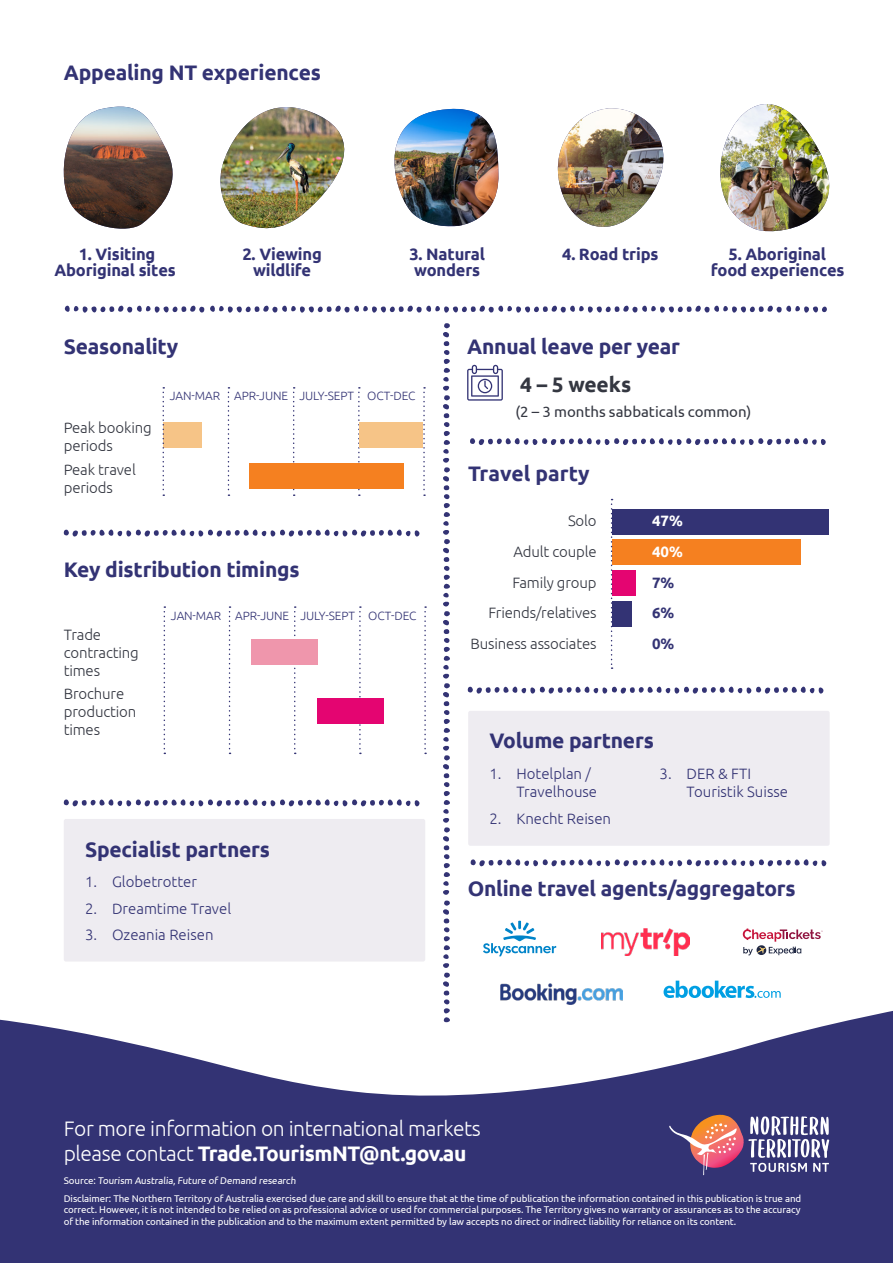
<style>
.page{position:relative;width:893px;height:1263px;background:#fff}
.page>*{position:absolute;margin:0;border:0;box-sizing:border-box;transform-origin:0 0}
.t1{font:700 21px "Ubuntu";letter-spacing:-.01em;color:#333374}
.t2{font:300 21px/25.2px "Ubuntu";letter-spacing:-.02em;color:#fff}
.t3{font:700 21px "Ubuntu";letter-spacing:-.01em;color:#343741}
.t4{font:700 16.5px/16.5px "Ubuntu";letter-spacing:-.01em;color:#333374;text-align:center}
.t5{font:300 15px/18px "Ubuntu";letter-spacing:-.01em;color:#343741}
.t6{font:300 15px/18px "Ubuntu";color:#333374}
.t7{font:15px "Ubuntu";color:#343741}
.t8{font:700 15px/30.8px "Ubuntu";color:#fff}
.t9{font:700 15px/30.8px "Ubuntu";color:#333374;text-align:justify}
.t10{font:300 12px "Ubuntu";letter-spacing:-.01em;color:#333374}
.t11{font:9.75px/11.7px "Ubuntu";letter-spacing:-.01em;color:#fff;text-align:justify}
.s1{font-weight:700}
</style>
<div class="page">
<svg style="left:0;top:928px;width:893px;height:335px;fill:#333374"></svg>
<svg style="left:669px;top:1115px;width:160px;height:60px"></svg>
<img style="left:394px;top:109px;width:105px;height:117px">
<img style="left:220px;top:107px;width:125px;height:122px">
<img style="left:64px;top:107px;width:109px;height:122px">
<img style="left:557px;top:108px;width:218px;height:124px">
<img style="left:719px;top:104px;width:111px;height:127px">
<svg style="left:468px;top:687px;width:355px;height:6px"></svg>
<svg style="left:443px;top:323px;width:7px;height:701px"></svg>
<div style="left:612px;top:601px;width:19px;height:26px;background:#333374"></div>
<div style="left:612px;top:571px;width:23px;height:25px;background:#e40571"></div>
<div style="left:612px;top:540px;width:189px;height:25px;background:#f58020"></div>
<div style="left:612px;top:509px;width:217px;height:25px;background:#333374"></div>
<svg style="left:611px;top:499px;width:2px;height:170px"></svg>
<svg style="left:65px;top:306px;width:139px;height:7px"></svg>
<svg style="left:210px;top:306px;width:617px;height:7px"></svg>
<div style="left:468px;top:711px;width:362px;height:135px;background:#eeecf1;border-radius:2px"></div>
<div style="left:64px;top:819px;width:361px;height:142px;background:#eeecf1;border-radius:2px"></div>
<svg style="left:471px;top:859px;width:355px;height:7px"></svg>
<img style="left:500px;top:983px;width:123px;height:21px">
<svg style="left:664px;top:981px;width:117px;height:17px"></svg>
<svg style="left:467px;top:365px;width:36px;height:36px"></svg>
<svg style="left:64px;top:799px;width:355px;height:7px"></svg>
<svg style="left:470px;top:438px;width:356px;height:7px"></svg>
<img style="left:601px;top:929px;width:89px;height:26px">
<svg style="left:743px;top:928px;width:79px;height:27px"></svg>
<svg style="left:483px;top:921px;width:73px;height:35px"></svg>
<svg style="left:64px;top:530px;width:355px;height:6px"></svg>
<div style="left:163px;top:422px;width:39px;height:26px;background:#f6c487"></div>
<svg style="left:163px;top:387px;width:1px;height:109px"></svg>
<svg style="left:423px;top:387px;width:2px;height:109px"></svg>
<svg style="left:293px;top:387px;width:2px;height:109px"></svg>
<svg style="left:358px;top:387px;width:2px;height:109px"></svg>
<svg style="left:228px;top:387px;width:1px;height:109px"></svg>
<div style="left:360px;top:422px;width:63px;height:26px;background:#f6c487"></div>
<div style="left:250px;top:463px;width:153px;height:26px;background:#f58020"></div>
<svg style="left:164px;top:606px;width:1px;height:148px"></svg>
<svg style="left:424px;top:606px;width:2px;height:148px"></svg>
<svg style="left:294px;top:606px;width:2px;height:148px"></svg>
<svg style="left:359px;top:606px;width:2px;height:148px"></svg>
<svg style="left:229px;top:606px;width:2px;height:148px"></svg>
<div style="left:251px;top:639px;width:67px;height:26px;background:#ef96ac"></div>
<div style="left:318px;top:698px;width:66px;height:25px;background:#e40571"></div>
<h1 class="t1" style="left:64px;top:60px;width:259px">Appealing NT experiences</h1>
<h2 class="t4" style="left:54px;top:245px;width:123px">1. Visiting<br>Aboriginal sites</h2>
<h2 class="t4" style="left:562px;top:245px;width:98px">4. Road trips</h2>
<h2 class="t4" style="left:711px;top:245px;width:135px">5. Aboriginal food experiences</h2>
<h2 class="t4" style="left:242px;top:245px;width:81px">2. Viewing wildlife</h2>
<h2 class="t4" style="left:409px;top:245px;width:77px;text-align:left">3. Natural wonders</h2>
<h1 class="t1" style="left:64px;top:333px;width:116px">Seasonality</h1>
<p class="t10" style="left:170px;top:389px;width:247px">JAN-MAR APR-JUNE JULY-SEPT OCT-DEC</p>
<h3 class="t5" style="left:64px;top:418px;width:89px">Peak booking periods</h3>
<h3 class="t5" style="left:64px;top:460px;width:74px">Peak travel periods</h3>
<h1 class="t1" style="left:64px;top:557px;width:237px">Key distribution timings</h1>
<h3 class="t5" style="left:64px;top:625px;width:77px">Trade contracting times</h3>
<h3 class="t5" style="left:64px;top:684px;width:74px">Brochure production times</h3>
<p class="t10" style="left:171px;top:608px;width:247px">JAN-MAR APR-JUNE JULY-SEPT OCT-DEC</p>
<h1 class="t1" style="left:85px;top:836px;width:186px">Specialist partners</h1>
<h3 class="t6" style="left:85px;top:872px;width:113px">1. Globetrotter</h3>
<h3 class="t6" style="left:85px;top:899px;width:148px">2. Dreamtime Travel</h3>
<h3 class="t6" style="left:85px;top:925px;width:130px">3. Ozeania Reisen</h3>
<h1 class="t1" style="left:467px;top:333px;width:214px">Annual leave per year</h1>
<h1 class="t3" style="left:520px;top:371px;width:112px">4 – 5 weeks</h1>
<h3 class="t7" style="left:515px;top:403px;width:237px">(2 – 3 months sabbaticals common)</h3>
<h1 class="t1" style="left:468px;top:461px;width:123px">Travel party</h1>
<h3 class="t5" style="left:471px;top:505px;width:128px;line-height:30.8px;text-align:right">Solo<br>Adult couple<br>Family group<br>Friends/relatives<br>Business associates</h3>
<h3 class="t8" style="left:652px;top:505px;width:32px">47%<br>40%</h3>
<h3 class="t9" style="left:652px;top:566px;width:24px">7% 6% 0%</h3>
<h1 class="t1" style="left:489px;top:728px;width:166px">Volume partners</h1>
<h3 class="t6" style="left:516px;top:764px;width:82px;text-indent:-27px">1. Hotelplan /<br>Travelhouse</h3>
<h3 class="t6" style="left:489px;top:809px;width:123px">2. Knecht Reisen</h3>
<h3 class="t6" style="left:687px;top:764px;width:103px;text-indent:-27px">3. DER &amp; FTI<br>Touristik Suisse</h3>
<h1 class="t1" style="left:468px;top:876px;width:329px">Online travel agents/aggregators</h1>
<h1 class="t2" style="left:64px;top:1115px;width:419px">For more information on international markets please contact <span class="s1">Trade.TourismNT@nt.gov.au</span></h1>
<p class="t11" style="left:64px;top:1174px;width:235px">Source: Tourism Australia, Future of Demand research</p>
<p class="t11" style="left:64px;top:1192px;width:739px">Disclaimer: The Northern Territory of Australia exercised due care and skill to ensure that at the time of publication the information contained in this publication is true and correct. However, it is not intended to be relied on as professional advice or used for commercial purposes. The Territory gives no warranty or assurances as to the accuracy of the information contained in the publication and to the maximum extent permitted by law accepts no direct or indirect liability for reliance on its content.</p>
</div>
